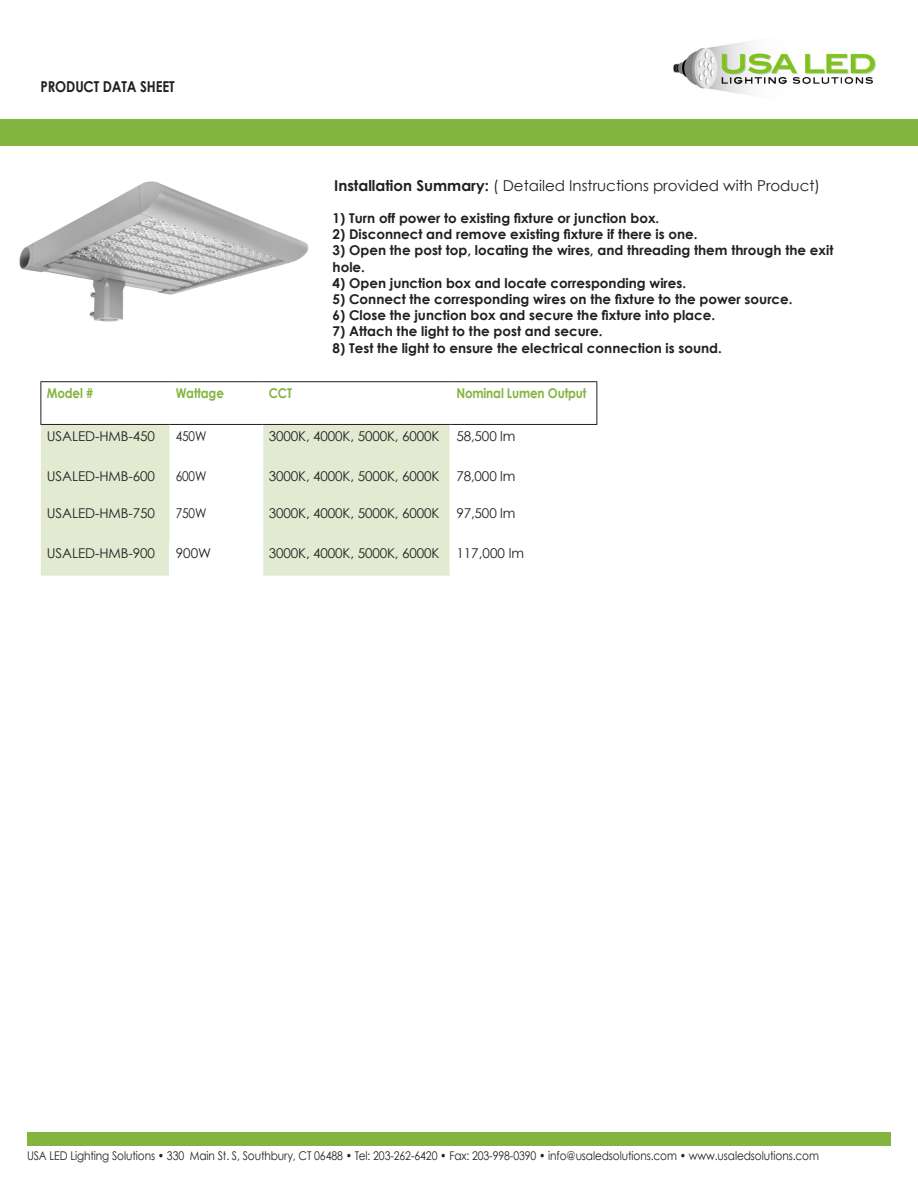
<style>
.page{position:relative;width:918px;height:1188px;background:#fff}
.page>*{position:absolute;margin:0;border:0;box-sizing:border-box;transform-origin:0 0}
.t1{font:15px "Century Gothic";color:#231f20}
.t2{font:700 15px "Century Gothic";letter-spacing:-.01em;color:#231f20;scale:.88 1}
.t3{font:700 13.5px/16.2px "Century Gothic";color:#231f20}
.USA_LED_Chart_Text{font:13.5px "Century Gothic";letter-spacing:-.01em;color:#231f20}
.USA_LED_Chart_Text_G{font:700 13.5px "Century Gothic";letter-spacing:-.01em;color:#84b440;scale:.88 1}
.USA_LED_Chart_Text-2{font:13.5px "Century Gothic";letter-spacing:-.01em;color:#231f20;scale:.88 1}
.t4{font:12px "Century Gothic";letter-spacing:-.01em;color:#231f20;scale:.88 1}
.s1{font-weight:700}
</style>
<div class="page">
<img style="left:673px;top:41px;width:203px;height:54px">
<div style="left:0;top:119px;width:918px;height:27px;background:#84b440"></div>
<div style="left:27px;top:1132px;width:864px;height:14px;background:#84b440"></div>
<svg style="left:41px;top:382px;width:555px;height:194px"></svg>
<hr style="left:169px;top:382px;width:1px;height:42px;background:#fff">
<hr style="left:450px;top:382px;width:1px;height:42px;background:#fff">
<hr style="left:450px;top:425px;width:1px;height:40px;background:#fff">
<hr style="left:450px;top:465px;width:1px;height:77px;background:#fff">
<hr style="left:169px;top:542px;width:1px;height:34px;background:#fff">
<hr style="left:450px;top:542px;width:1px;height:34px;background:#fff">
<hr style="left:263px;top:382px;width:1px;height:42px;background:#fff">
<hr style="left:263px;top:425px;width:1px;height:40px;background:#fff">
<hr style="left:263px;top:465px;width:1px;height:77px;background:#fff">
<hr style="left:263px;top:542px;width:1px;height:34px;background:#fff">
<hr style="left:40px;top:381px;width:130px;height:1px;background:#231f20">
<hr style="left:40px;top:382px;width:1px;height:42px;background:#231f20">
<hr style="left:170px;top:381px;width:93px;height:1px;background:#231f20">
<hr style="left:263px;top:381px;width:187px;height:1px;background:#231f20">
<hr style="left:450px;top:381px;width:147px;height:1px;background:#231f20">
<hr style="left:596px;top:382px;width:1px;height:42px;background:#231f20">
<hr style="left:40px;top:424px;width:130px;height:1px;background:#231f20">
<hr style="left:170px;top:424px;width:93px;height:1px;background:#231f20">
<hr style="left:263px;top:424px;width:187px;height:1px;background:#231f20">
<hr style="left:450px;top:424px;width:147px;height:1px;background:#231f20">
<img style="left:19px;top:181px;width:289px;height:141px">
<p class="t2" style="left:40px;top:77px;width:154px">PRODUCT DATA SHEET</p>
<p class="t1" style="left:334px;top:176px;width:487px"><span class="s1">Installation Summary:</span> ( Detailed Instructions provided with Product)</p>
<p class="t3" style="left:333px;top:210px;width:328px">1) Turn off power to existing fixture or junction box.</p>
<p class="t3" style="left:333px;top:226px;width:367px">2) Disconnect and remove existing fixture if there is one.</p>
<p class="t3" style="left:333px;top:242px;width:502px">3) Open the post top, locating the wires, and threading them through the exit hole.</p>
<p class="t3" style="left:333px;top:274px;width:355px">4) Open junction box and locate corresponding wires.</p>
<p class="t3" style="left:333px;top:291px;width:462px">5) Connect the corresponding wires on the fixture to the power source.</p>
<p class="t3" style="left:333px;top:307px;width:384px">6) Close the junction box and secure the fixture into place.</p>
<p class="t3" style="left:333px;top:323px;width:272px">7) Attach the light to the post and secure.</p>
<p class="t3" style="left:333px;top:339px;width:391px">8) Test the light to ensure the electrical connection is sound.</p>
<p class="USA_LED_Chart_Text_G" style="left:47px;top:384px;width:54px">Model #</p>
<p class="USA_LED_Chart_Text_G" style="left:176px;top:384px;width:56px">Wattage</p>
<p class="USA_LED_Chart_Text_G" style="left:269px;top:384px;width:28px">CCT</p>
<p class="USA_LED_Chart_Text_G" style="left:456px;top:384px;width:149px">Nominal Lumen Output</p>
<p class="USA_LED_Chart_Text" style="left:47px;top:428px;width:110px">USALED-HMB-450</p>
<p class="USA_LED_Chart_Text-2" style="left:176px;top:428px;width:36px">450W</p>
<p class="USA_LED_Chart_Text" style="left:269px;top:428px;width:172px">3000K, 4000K, 5000K, 6000K</p>
<p class="USA_LED_Chart_Text" style="left:456px;top:428px;width:61px">58,500 lm</p>
<p class="USA_LED_Chart_Text" style="left:47px;top:468px;width:110px">USALED-HMB-600</p>
<p class="USA_LED_Chart_Text" style="left:47px;top:505px;width:110px">USALED-HMB-750</p>
<p class="USA_LED_Chart_Text" style="left:269px;top:468px;width:172px">3000K, 4000K, 5000K, 6000K</p>
<p class="USA_LED_Chart_Text" style="left:269px;top:505px;width:172px">3000K, 4000K, 5000K, 6000K</p>
<p class="USA_LED_Chart_Text" style="left:456px;top:468px;width:61px">78,000 lm</p>
<p class="USA_LED_Chart_Text" style="left:456px;top:505px;width:61px">97,500 lm</p>
<p class="USA_LED_Chart_Text-2" style="left:176px;top:468px;width:36px">600W</p>
<p class="USA_LED_Chart_Text-2" style="left:176px;top:505px;width:36px">750W</p>
<p class="USA_LED_Chart_Text" style="left:47px;top:545px;width:110px">USALED-HMB-900</p>
<p class="USA_LED_Chart_Text" style="left:176px;top:545px;width:37px">900W</p>
<p class="USA_LED_Chart_Text" style="left:269px;top:545px;width:172px">3000K, 4000K, 5000K, 6000K</p>
<p class="USA_LED_Chart_Text" style="left:456px;top:545px;width:69px">117,000 lm</p>
<p class="t4" style="left:27px;top:1148px;width:901px">USA LED Lighting Solutions • 330 Main St. S, Southbury, CT 06488 • Tel: 203-262-6420 • Fax: 203-998-0390 • info@usaledsolutions.com • www.usaledsolutions.com</p>
</div>
